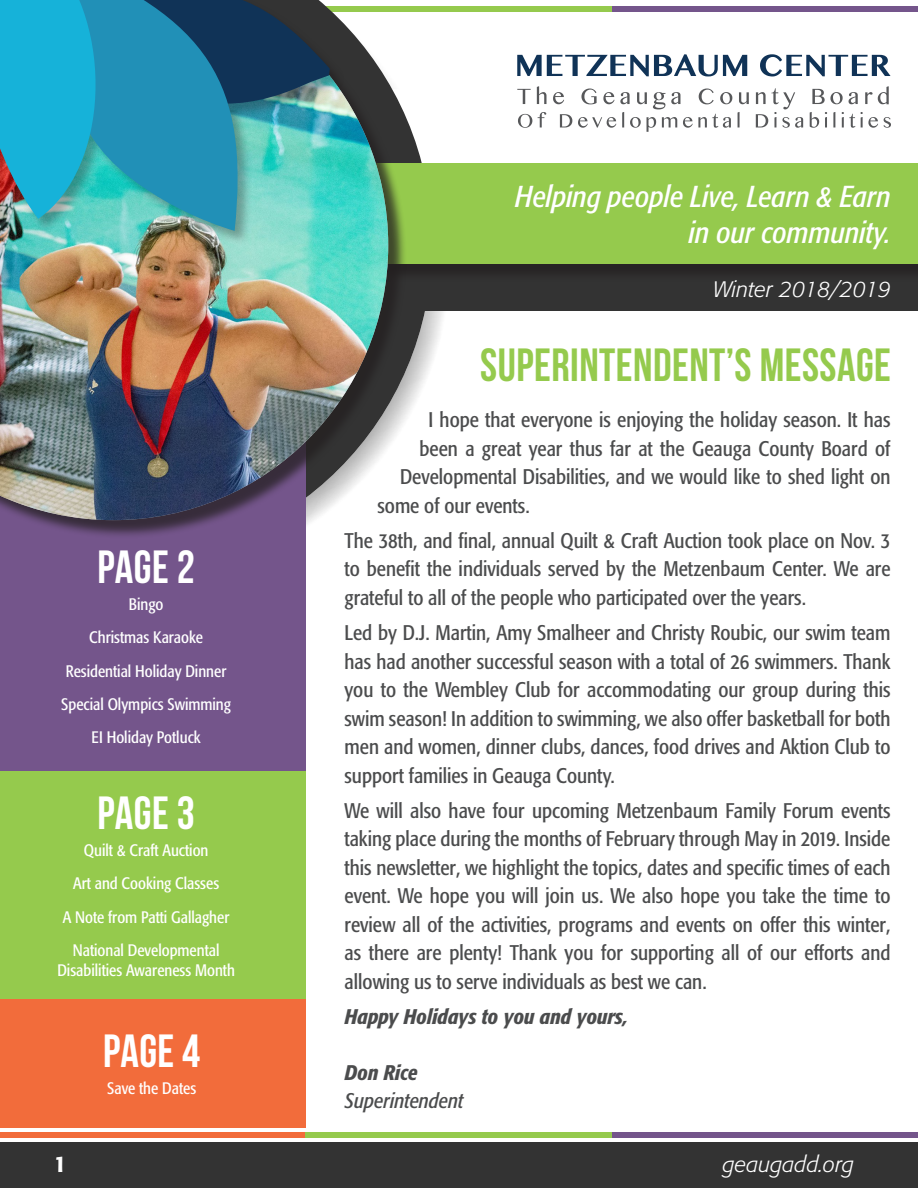
<style>
.page{position:relative;width:918px;height:1188px;background:#fff}
.page>*{position:absolute;margin:0;border:0;box-sizing:border-box;transform-origin:0 0}
.t1{font:700 46.5px "Bebas Neue";letter-spacing:.01em;color:#95ca4d}
.t2{font:700 46.5px "Bebas Neue";letter-spacing:.01em;color:#fff}
.t3{font:italic condensed 30px/36px "Formata";color:#fff;text-align:right}
.t4{font:italic 300 22.2px "Formata";color:#fff}
.t5{font:500 22.2px "Formata";color:#fff}
.Copy{font:condensed 21px/28.5px "Formata";color:#4b4c4d;text-align:justify}
.Copy-2{font:italic 500 condensed 21px "Formata";color:#4b4c4d}
.Copy-3{font:italic condensed 21px/28.5px "Formata";color:#4b4c4d}
.t6{font:condensed 16.5px/19.8px "Formata";color:#fff;text-align:center}
.s1{font-weight:500}
</style>
<div class="page">
<div style="left:0;top:1143px;width:918px;height:45px;background:#333"></div>
<div style="left:306px;top:6px;width:306px;height:6px;background:#95ca4d"></div>
<div style="left:612px;top:6px;width:306px;height:6px;background:#74558b"></div>
<svg style="left:407px;top:120px;width:25px;height:295px"></svg>
<div style="left:164px;top:214px;width:754px;height:96px;background:#333"></div>
<div style="left:166px;top:166px;width:752px;height:117px;background:#2a2828"></div>
<div style="left:164px;top:164px;width:754px;height:100px;background:#95ca4d"></div>
<div style="left:0;top:987px;width:306px;height:141px;background:#f26c3b"></div>
<div style="left:0;top:771px;width:306px;height:228px;background:#95ca4d"></div>
<div style="left:0;top:1132px;width:306px;height:6px;background:#f26c3b"></div>
<div style="left:306px;top:1132px;width:306px;height:6px;background:#95ca4d"></div>
<div style="left:612px;top:1132px;width:306px;height:6px;background:#74558b"></div>
<div style="left:0;top:423px;width:306px;height:348px;background:#74558b"></div>
<svg style="left:517px;top:54px;width:230px;height:22px"></svg>
<svg style="left:760px;top:54px;width:131px;height:22px"></svg>
<svg style="left:517px;top:89px;width:14px;height:15px"></svg>
<svg style="left:537px;top:86px;width:10px;height:18px"></svg>
<svg style="left:553px;top:92px;width:11px;height:12px"></svg>
<svg style="left:581px;top:89px;width:16px;height:15px"></svg>
<svg style="left:603px;top:92px;width:27px;height:12px"></svg>
<svg style="left:637px;top:92px;width:10px;height:12px"></svg>
<svg style="left:653px;top:92px;width:12px;height:17px"></svg>
<svg style="left:671px;top:92px;width:9px;height:12px"></svg>
<svg style="left:699px;top:89px;width:15px;height:15px"></svg>
<svg style="left:720px;top:92px;width:12px;height:12px"></svg>
<svg style="left:739px;top:92px;width:10px;height:12px"></svg>
<svg style="left:812px;top:89px;width:31px;height:15px"></svg>
<svg style="left:849px;top:92px;width:9px;height:12px"></svg>
<svg style="left:865px;top:86px;width:24px;height:18px"></svg>
<svg style="left:518px;top:114px;width:14px;height:14px"></svg>
<svg style="left:538px;top:112px;width:8px;height:15px"></svg>
<svg style="left:560px;top:114px;width:12px;height:13px"></svg>
<svg style="left:578px;top:117px;width:38px;height:11px"></svg>
<svg style="left:622px;top:112px;width:2px;height:15px"></svg>
<svg style="left:630px;top:117px;width:11px;height:11px"></svg>
<svg style="left:647px;top:117px;width:9px;height:15px"></svg>
<svg style="left:662px;top:117px;width:15px;height:10px"></svg>
<svg style="left:683px;top:114px;width:48px;height:14px"></svg>
<svg style="left:738px;top:112px;width:2px;height:15px"></svg>
<svg style="left:756px;top:88px;width:47px;height:40px"></svg>
<svg style="left:810px;top:112px;width:9px;height:16px"></svg>
<svg style="left:825px;top:112px;width:2px;height:15px"></svg>
<svg style="left:833px;top:112px;width:2px;height:15px"></svg>
<svg style="left:842px;top:112px;width:49px;height:16px"></svg>
<div style="left:0;top:0;width:407px;height:539px;background:#231f20;opacity:.75"></div>
<img style="left:0;top:45px;width:388px;height:475px">
<div style="left:0;top:0;width:345px;height:246px;background:#231f20;opacity:.33"></div>
<svg style="left:58px;top:219px;width:192px;height:12px"></svg>
<svg style="left:0;top:0;width:332px;height:219px"></svg>
<p class="t3" style="left:515px;top:179px;width:377px">Helping people Live, Learn &amp; Earn in our community.</p>
<p class="t4" style="left:713px;top:276px;width:179px">Winter 2018/2019</p>
<p class="t2" style="left:98px;top:542px;width:99px">PAGE 2</p>
<p class="t6" style="left:129px;top:594px;width:36px">Bingo</p>
<p class="t6" style="left:89px;top:628px;width:115px">Christmas Karaoke</p>
<p class="t6" style="left:66px;top:661px;width:162px">Residential Holiday Dinner</p>
<p class="t6" style="left:61px;top:694px;width:171px">Special Olympics Swimming</p>
<p class="t6" style="left:92px;top:728px;width:111px">EI Holiday Potluck</p>
<p class="t2" style="left:98px;top:788px;width:99px">PAGE 3</p>
<p class="t6" style="left:84px;top:840px;width:126px">Quilt &amp; Craft Auction</p>
<p class="t6" style="left:73px;top:874px;width:148px">Art and Cooking Classes</p>
<p class="t6" style="left:63px;top:907px;width:168px">A Note from Patti Gallagher</p>
<p class="t6" style="left:57px;top:940px;width:179px">National Developmental<br>Disabilities Awareness Month</p>
<p class="t2" style="left:103px;top:1026px;width:99px">PAGE 4</p>
<p class="t6" style="left:107px;top:1078px;width:90px">Save the Dates</p>
<p class="t1" style="left:480px;top:339px;width:412px">SUPERINTENDENT’S MESSAGE</p>
<p class="Copy" style="left:429px;top:406px;width:463px">I hope that everyone is enjoying the holiday season. It has</p>
<p class="Copy" style="left:420px;top:434px;width:472px">been a great year thus far at the Geauga County Board of</p>
<p class="Copy" style="left:400px;top:463px;width:492px">Developmental Disabilities, and we would like to shed light on</p>
<p class="Copy" style="left:378px;top:491px;width:154px">some of our events.</p>
<p class="Copy" style="left:345px;top:526px;width:548px">The 38th, and final, annual Quilt &amp; Craft Auction took place on Nov. 3 to benefit the individuals served by the Metzenbaum Center. We are grateful to all of the people who participated over the years.</p>
<p class="Copy" style="left:345px;top:619px;width:548px">Led by D.J. Martin, Amy Smalheer and Christy Roubic, our swim team has had another successful season with a total of 26 swimmers. Thank you to the Wembley Club for accommodating our group during this swim season! In addition to swimming, we also offer basketball for both men and women, dinner clubs, dances, food drives and Aktion Club to support families in Geauga County.</p>
<p class="Copy" style="left:345px;top:796px;width:548px">We will also have four upcoming Metzenbaum Family Forum events taking place during the months of February through May in 2019. Inside this newsletter, we highlight the topics, dates and specific times of each event. We hope you will join us. We also hope you take the time to review all of the activities, programs and events on offer this winter, as there are plenty! Thank you for supporting all of our efforts and allowing us to serve individuals as best we can.</p>
<p class="Copy-2" style="left:345px;top:1004px;width:285px">Happy Holidays to you and yours,</p>
<p class="Copy-3" style="left:345px;top:1058px;width:120px"><span class="s1">Don Rice<br></span>Superintendent</p>
<p class="t5" style="left:54px;top:1150px;width:14px">1</p>
<p class="t4" style="left:723px;top:1151px;width:133px">geaugadd.org</p>
</div>
